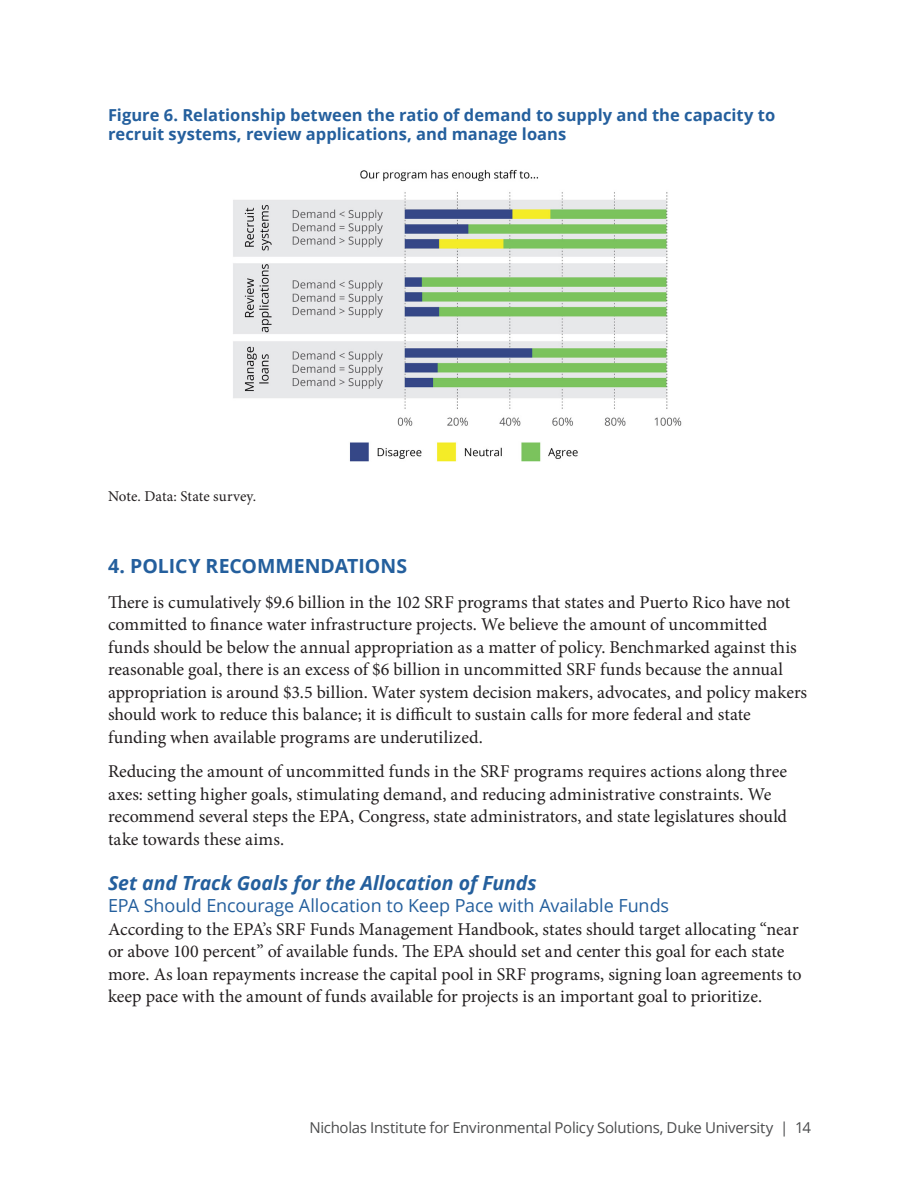
<style>
.page{position:relative;width:918px;height:1188px;background:#fff}
.page>*{position:absolute;margin:0;border:0;box-sizing:border-box;transform-origin:0 0}
.B-HEAD{font:italic 700 19.5px "Open Sans";letter-spacing:-.005em;color:#245f9d}
.A-HEAD{font:700 19.5px "Open Sans";color:#245f9d}
.Body_text{font:18px/22.5px "Minion Pro";color:#231f20}
.C-HEAD{font:18px "Open Sans";letter-spacing:-.005em;color:#245f9d}
.Figure_Title{font:700 16.5px/19.5px "Open Sans";color:#245f9d}
.t1{font:15px "Open Sans";letter-spacing:-.02em;color:#4b4c4d}
.Figure_notes{font:15px "Minion Pro";color:#231f20}
</style>
<div class="page">
<img style="left:233px;top:169px;width:449px;height:293px">
<p class="Figure_Title" style="left:108px;top:104px;width:669px">Figure 6. Relationship between the ratio of demand to supply and the capacity to recruit systems, review applications, and manage loans</p>
<p class="Figure_notes" style="left:108px;top:486px;width:150px">Note. Data: State survey.</p>
<p class="A-HEAD" style="left:108px;top:553px;width:301px">4. POLICY RECOMMENDATIONS</p>
<p class="Body_text" style="left:108px;top:591px;width:701px">There is cumulatively $9.6 billion in the 102 SRF programs that states and Puerto Rico have not committed to finance water infrastructure projects. We believe the amount of uncommitted funds should be below the annual appropriation as a matter of policy. Benchmarked against this reasonable goal, there is an excess of $6 billion in uncommitted SRF funds because the annual appropriation is around $3.5 billion. Water system decision makers, advocates, and policy makers should work to reduce this balance; it is difficult to sustain calls for more federal and state funding when available programs are underutilized.</p>
<p class="Body_text" style="left:108px;top:761px;width:681px">Reducing the amount of uncommitted funds in the SRF programs requires actions along three axes: setting higher goals, stimulating demand, and reducing administrative constraints. We recommend several steps the EPA, Congress, state administrators, and state legislatures should take towards these aims.</p>
<p class="B-HEAD" style="left:108px;top:869px;width:430px">Set and Track Goals for the Allocation of Funds</p>
<p class="C-HEAD" style="left:108px;top:894px;width:563px">EPA Should Encourage Allocation to Keep Pace with Available Funds</p>
<p class="Body_text" style="left:108px;top:918px;width:695px">According to the EPA’s SRF Funds Management Handbook, states should target allocating “near or above 100 percent” of available funds. The EPA should set and center this goal for each state more. As loan repayments increase the capital pool in SRF programs, signing loan agreements to keep pace with the amount of funds available for projects is an important goal to prioritize.</p>
<p class="t1" style="left:309px;top:1118px;width:503px">Nicholas Institute for Environmental Policy Solutions, Duke University | 14</p>
</div>
